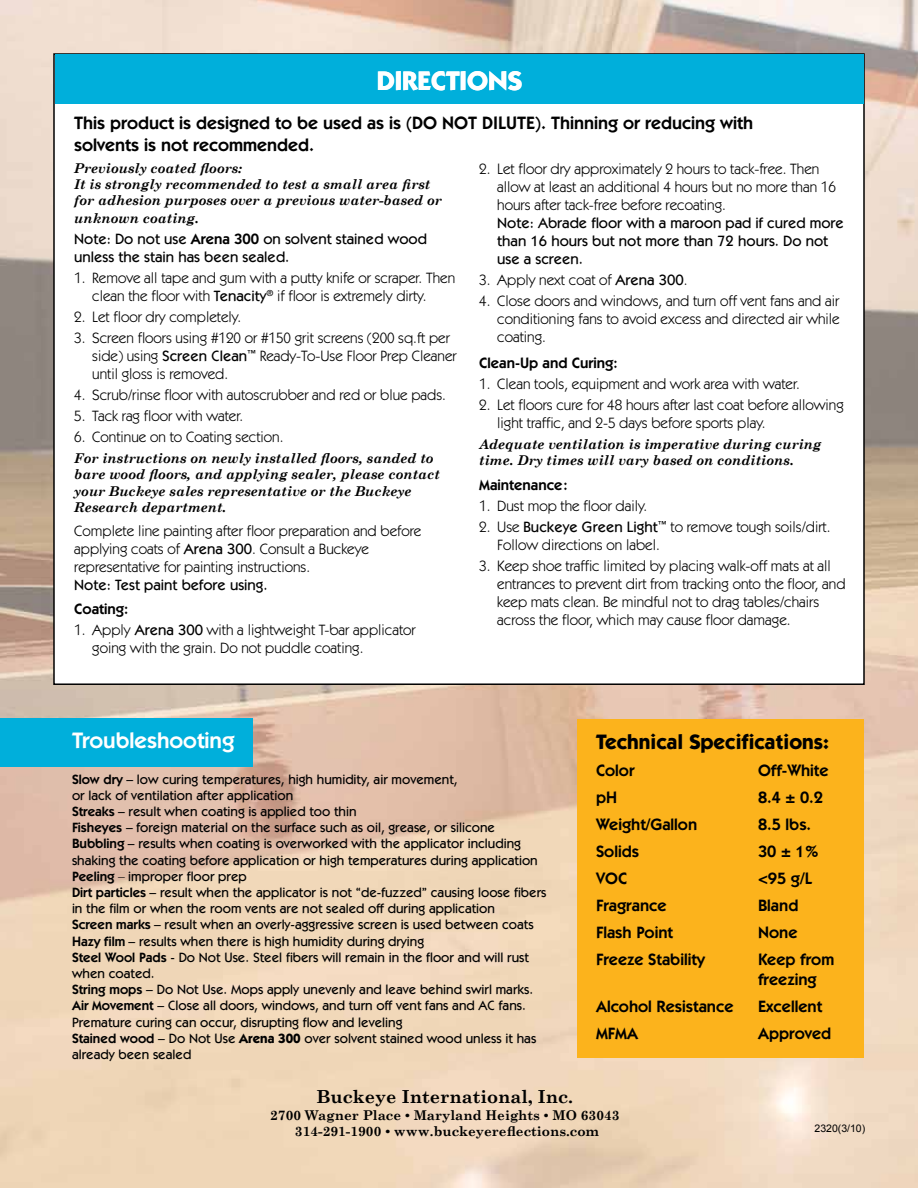
<style>
.page{position:relative;width:918px;height:1188px;background:#fff}
.page>*{position:absolute;margin:0;border:0;box-sizing:border-box;transform-origin:0 0}
.t1{font:700 27px "Itc Kabel";color:#fff}
.t2{font:600 22.5px "Itc Kabel";color:#fff}
.t3{font:700 21px "Itc Kabel";color:#000}
.t4{font:600 18px/21.6px "Itc Kabel";color:#000}
.t5{font:700 18px "Century Schoolbook";color:#000}
.t6{font:600 16.5px/19.8px "Itc Kabel";color:#000}
.t7{font:15px/18px "Itc Kabel";color:#000}
.t8{font:500 15px/18px "Itc Kabel";color:#000}
.t9{font:600 15px "Itc Kabel";color:#000}
.t10{font:500 13.5px/16.2px "Itc Kabel";color:#000}
.t11{font:italic 700 13.5px/16.2px "Century Schoolbook";color:#000}
.t12{font:700 13.5px/16.2px "Century Schoolbook";color:#000;text-align:center}
.t13{font:10.5px "Arial";color:#000}
.s1{font-weight:600}
.s2{font-weight:500}
.s3{font-weight:400}
.s4{font-weight:700}
.s5{font-family:"Times New Roman"}
</style>
<div class="page">
<img style="left:0;top:0;width:918px;height:1188px">
<div style="left:0;top:719px;width:253px;height:48px;background:#00afdb"></div>
<div style="left:54px;top:54px;width:810px;height:630px;background:#fff"></div>
<div style="left:55px;top:55px;width:808px;height:49px;background:#00afdb"></div>
<div style="left:577px;top:719px;width:287px;height:339px;background:#fcb31c"></div>
<h1 class="t1" style="left:377px;top:64px;width:147px">DIRECTIONS</h1>
<p class="t4" style="left:74px;top:112px;width:681px">This product is designed to be used as is (DO NOT DILUTE). Thinning or reducing with solvents is not recommended.</p>
<p class="t11" style="left:74px;top:159px;width:369px">Previously coated floors:<br>It is strongly recommended to test a small area first for adhesion purposes over a previous water-based or</p>
<p class="t11" style="left:74px;top:210px;width:126px">unknown coating.</p>
<p class="t8" style="left:74px;top:230px;width:354px">Note: Do not use <span class="s1">Arena 300</span> on solvent stained wood unless the stain has been sealed.</p>
<p class="t7" style="left:92px;top:269px;width:365px;text-indent:-18px">1. Remove all tape and gum with a putty knife or scraper. Then clean the floor with <span class="s2">Tenacity</span><sup>®</sup> if floor is extremely dirty.</p>
<p class="t7" style="left:74px;top:308px;width:168px">2. Let floor dry completely.</p>
<p class="t7" style="left:92px;top:329px;width:366px;text-indent:-18px">3. Screen floors using #120 or #150 grit screens (200 sq.ft per side) using <span class="s2">Screen Clean</span><sup>™</sup> Ready-To-Use Floor Prep Cleaner until gloss is removed.</p>
<p class="t7" style="left:74px;top:386px;width:373px">4. Scrub/rinse floor with autoscrubber and red or blue pads.</p>
<p class="t7" style="left:74px;top:407px;width:170px">5. Tack rag floor with water.</p>
<p class="t7" style="left:74px;top:428px;width:211px">6. Continue on to Coating section.</p>
<p class="t11" style="left:74px;top:450px;width:367px">For instructions on newly installed floors, sanded to bare wood floors, and applying sealer, please contact your Buckeye sales representative or the Buckeye Research department.</p>
<p class="t7" style="left:74px;top:522px;width:349px">Complete line painting after floor preparation and before applying coats of <span class="s2">Arena 300</span>. Consult a Buckeye representative for painting instructions.</p>
<p class="t8" style="left:74px;top:576px;width:195px">Note: Test paint before using.</p>
<p class="t9" style="left:74px;top:600px;width:56px">Coating:</p>
<p class="t7" style="left:92px;top:621px;width:325px;text-indent:-18px">1. Apply <span class="s2">Arena 300</span> with a lightweight T-bar applicator going with the grain. Do not puddle coating.</p>
<p class="t7" style="left:497px;top:160px;width:340px;text-indent:-18px">2. Let floor dry approximately 2 hours to tack-free. Then allow at least an additional 4 hours but no more than 16 hours after tack-free before recoating.</p>
<p class="t8" style="left:497px;top:214px;width:348px">Note: Abrade floor with a maroon pad if cured more than 16 hours but not more than 72 hours. Do not use a screen.</p>
<p class="t7" style="left:479px;top:271px;width:210px">3. Apply next coat of <span class="s2">Arena 300</span>.</p>
<p class="t7" style="left:497px;top:292px;width:344px;text-align:justify;text-indent:-18px">4. Close doors and windows, and turn off vent fans and air conditioning fans to avoid excess and directed air while coating.</p>
<p class="t9" style="left:479px;top:354px;width:140px">Clean-Up and Curing:</p>
<p class="t7" style="left:479px;top:375px;width:322px">1. Clean tools, equipment and work area with water.</p>
<p class="t7" style="left:497px;top:396px;width:348px;text-indent:-18px">2. Let floors cure for 48 hours after last coat before allowing light traffic, and 2-5 days before sports play.</p>
<p class="t11" style="left:479px;top:435px;width:344px">Adequate ventilation is imperative during curing time. Dry times will vary based on conditions.</p>
<p class="t9" style="left:479px;top:476px;width:90px">Maintenance:</p>
<p class="t7" style="left:479px;top:497px;width:170px">1. Dust mop the floor daily.</p>
<p class="t7" style="left:497px;top:518px;width:335px;text-indent:-18px">2. Use <span class="s2">Buckeye Green Light</span><sup>™</sup> to remove tough soils/dirt.<br>Follow directions on label.</p>
<p class="t7" style="left:497px;top:557px;width:350px;text-indent:-18px">3. Keep shoe traffic limited by placing walk-off mats at all entrances to prevent dirt from tracking onto the floor, and keep mats clean. Be mindful not to drag tables/chairs across the floor, which may cause floor damage.</p>
<h2 class="t2" style="left:72px;top:727px;width:164px">Troubleshooting</h2>
<p class="t10" style="left:72px;top:771px;width:476px"><span class="s1">Slow dry</span> – low curing temperatures, high humidity, air movement,<br>or lack of ventilation after application<br><span class="s1">Streaks</span> – result when coating is applied too thin<br><span class="s1">Fisheyes</span> – foreign material on the surface such as oil, grease, or silicone <span class="s1">Bubbling</span> – results when coating is overworked with the applicator including shaking the coating before application or high temperatures during application <span class="s1">Peeling</span> <span class="s3">–</span> improper floor prep<br><span class="s1">Dirt particles</span> – result when the applicator is not “de-fuzzed” causing loose fibers in the film or when the room vents are not sealed off during application<br><span class="s1">Screen marks</span> – result when an overly-aggressive screen is used between coats <span class="s1">Hazy film</span> – results when there is high humidity during drying<br><span class="s1">Steel Wool Pads</span> - Do Not Use. Steel fibers will remain in the floor and will rust when coated.<br><span class="s1">String mops</span> – Do Not Use. Mops apply unevenly and leave behind swirl marks.<br><span class="s1">Air Movement</span> – Close all doors, windows, and turn off vent fans and AC fans.<br>Premature curing can occur, disrupting flow and leveling<br><span class="s1">Stained wood</span> – Do Not Use <span class="s4">Arena 300</span> over solvent stained wood unless it has already been sealed</p>
<h3 class="t3" style="left:596px;top:729px;width:235px">Technical Specifications:</h3>
<p class="t6" style="left:596px;top:761px;width:40px">Color</p>
<p class="t6" style="left:758px;top:761px;width:72px">Off-White</p>
<p class="t6" style="left:596px;top:788px;width:23px">pH</p>
<p class="t6" style="left:758px;top:788px;width:66px">8.4 ± 0.2</p>
<p class="t6" style="left:596px;top:815px;width:103px">Weight/Gallon</p>
<p class="t6" style="left:758px;top:815px;width:55px">8.5 lbs.</p>
<p class="t6" style="left:596px;top:842px;width:45px">Solids</p>
<p class="t6" style="left:758px;top:842px;width:63px">30 ± 1%</p>
<p class="t6" style="left:596px;top:869px;width:33px">VOC</p>
<p class="t6" style="left:758px;top:869px;width:55px">&lt;95 g/L</p>
<p class="t6" style="left:596px;top:896px;width:72px">Fragrance</p>
<p class="t6" style="left:758px;top:896px;width:42px">Bland</p>
<p class="t6" style="left:596px;top:923px;width:78px">Flash Point</p>
<p class="t6" style="left:758px;top:923px;width:41px">None</p>
<p class="t6" style="left:596px;top:950px;width:111px">Freeze Stability</p>
<p class="t6" style="left:758px;top:950px;width:78px">Keep from freezing</p>
<p class="t6" style="left:596px;top:996px;width:139px">Alcohol Resistance</p>
<p class="t6" style="left:758px;top:996px;width:66px">Excellent</p>
<p class="t6" style="left:596px;top:1023px;width:44px">MFMA</p>
<p class="t6" style="left:758px;top:1023px;width:75px">Approved</p>
<p class="t5" style="left:317px;top:1083px;width:258px">Buckeye International, Inc.</p>
<p class="t12" style="left:270px;top:1106px;width:351px">2700 Wagner Place <span class="s5">•</span> Maryland Heights <span class="s5">•</span> MO 63043<br>314-291-1900 <span class="s5">•</span> www.buckeyereflections.com</p>
<p class="t13" style="left:815px;top:1122px;width:52px">2320(3/10)</p>
</div>
